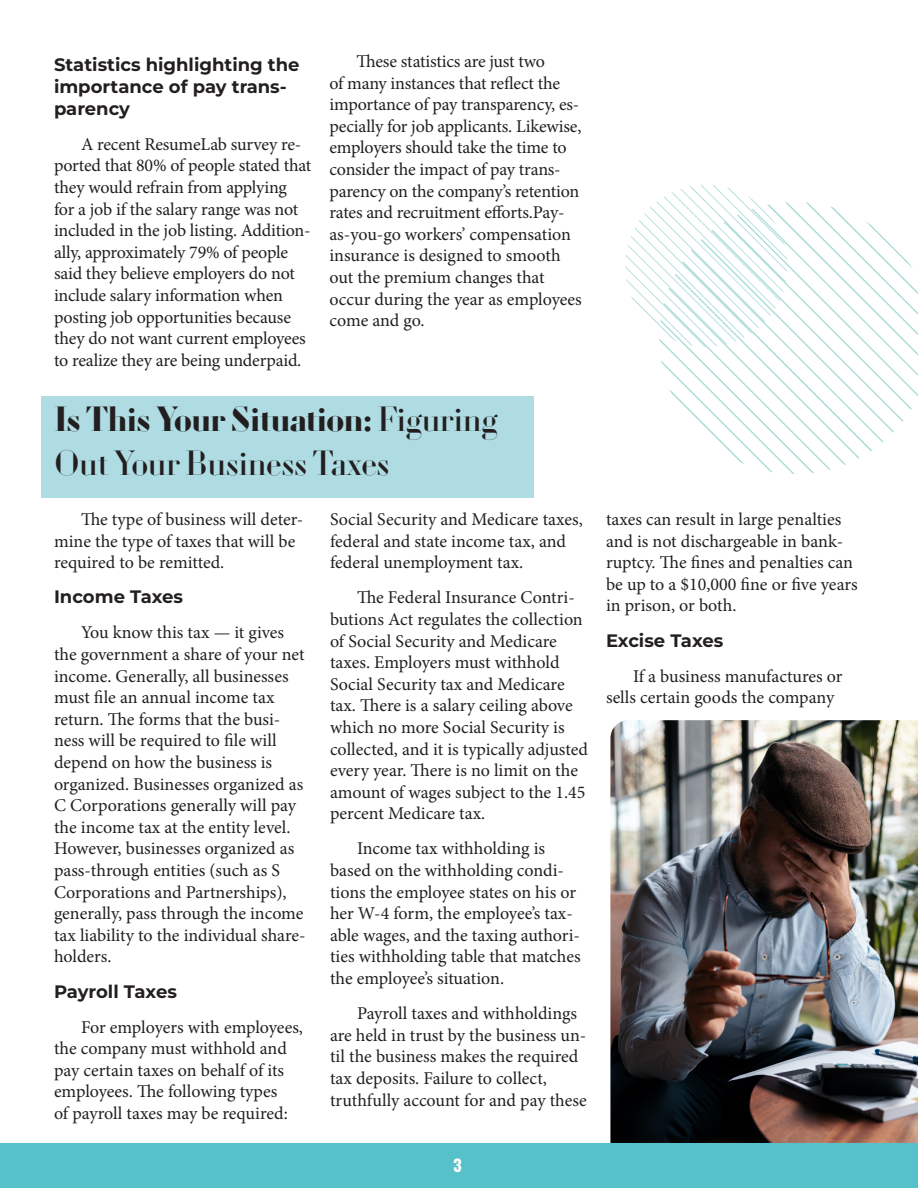
<style>
.page{position:relative;width:918px;height:1188px;background:#fff}
.page>*{position:absolute;margin:0;border:0;box-sizing:border-box;transform-origin:0 0}
.heading_1{font:36px/43.2px "Louvette Banner";color:#231f20}
.text{font:18px/21.6px "Minion Pro";letter-spacing:-.005em;color:#231f20}
.subheading{font:100 18px/21.6px "Montserrat";color:#231f20}
.Footer_-_Page_Number{font:700 16.5px "Oswald";color:#fff}
.s1{font-weight:700}
</style>
<div class="page">
<div style="left:0;top:1143px;width:918px;height:45px;background:#57c1c9"></div>
<div style="left:41px;top:396px;width:493px;height:102px;background:#aedce2"></div>
<img style="left:610px;top:720px;width:308px;height:423px">
<svg style="left:625px;top:185px;width:293px;height:289px"></svg>
<p class="subheading" style="left:54px;top:54px;width:247px">Statistics highlighting the importance of pay trans&shy;parency</p>
<p class="text" style="left:54px;top:133px;width:259px;text-indent:27px">A recent ResumeLab survey re&shy;ported that 80% of people stated that they would refrain from applying for a job if the salary range was not included in the job listing. Addition&shy;ally, approximately 79% of people said they believe employers do not include salary information when posting job opportunities because they do not want current employees to realize they are being underpaid.</p>
<p class="text" style="left:329px;top:51px;width:254px;text-indent:27px">These statistics are just two<br>of many instances that reflect the importance of pay transparency, es&shy;pecially for job applicants. Likewise, employers should take the time to consider the impact of pay trans&shy;parency on the company’s retention rates and recruitment efforts.Pay&shy;as-you-go workers’ compensation insurance is designed to smooth out the premium changes that occur during the year as employees come and go.</p>
<p class="heading_1" style="left:55px;top:399px;width:444px"><span class="s1">Is This Your Situation:</span> Figuring<br>Out Your Business Taxes</p>
<p class="text" style="left:54px;top:509px;width:251px;text-indent:27px">The type of business will deter&shy;mine the type of taxes that will be required to be remitted.</p>
<p class="subheading" style="left:54px;top:586px;width:131px">Income Taxes</p>
<p class="text" style="left:54px;top:622px;width:253px;text-indent:27px">You know this tax — it gives the government a share of your net income. Generally, all businesses must file an annual income tax return. The forms that the busi&shy;ness will be required to file will depend on how the business is organized. Businesses organized as<br>C Corporations generally will pay the income tax at the entity level.<br>However, businesses organized as pass-through entities (such as S<br>Corporations and Partnerships), generally, pass through the income tax liability to the individual share&shy;holders.</p>
<p class="subheading" style="left:54px;top:980px;width:124px">Payroll Taxes</p>
<p class="text" style="left:54px;top:1016px;width:251px;text-indent:27px">For employers with employees, the company must withhold and pay certain taxes on behalf of its employees. The following types<br>of payroll taxes may be required:</p>
<p class="text" style="left:330px;top:509px;width:254px">Social Security and Medicare taxes, federal and state income tax, and federal unemployment tax.</p>
<p class="text" style="left:330px;top:587px;width:259px;text-indent:27px">The Federal Insurance Contri&shy;butions Act regulates the collection of Social Security and Medicare taxes. Employers must withhold Social Security tax and Medicare tax. There is a salary ceiling above which no more Social Security is collected, and it is typically adjusted every year. There is no limit on the amount of wages subject to the 1.45 percent Medicare tax.</p>
<p class="text" style="left:330px;top:838px;width:252px;text-indent:27px">Income tax withholding is based on the withholding condi&shy;tions the employee states on his or her W-4 form, the employee’s tax&shy;able wages, and the taxing authori&shy;ties withholding table that matches the employee’s situation.</p>
<p class="text" style="left:330px;top:1003px;width:258px;text-indent:27px">Payroll taxes and withholdings are held in trust by the business un&shy;til the business makes the required tax deposits. Failure to collect, truthfully account for and pay these</p>
<p class="Footer_-_Page_Number" style="left:453px;top:1154px;width:10px">3</p>
<p class="text" style="left:606px;top:509px;width:253px">taxes can result in large penalties and is not dischargeable in bank&shy;ruptcy. The fines and penalties can be up to a $10,000 fine or five years in prison, or both.</p>
<p class="subheading" style="left:606px;top:629px;width:119px">Excise Taxes</p>
<p class="text" style="left:606px;top:665px;width:238px;text-indent:27px">If a business manufactures or sells certain goods the company</p>
</div>
